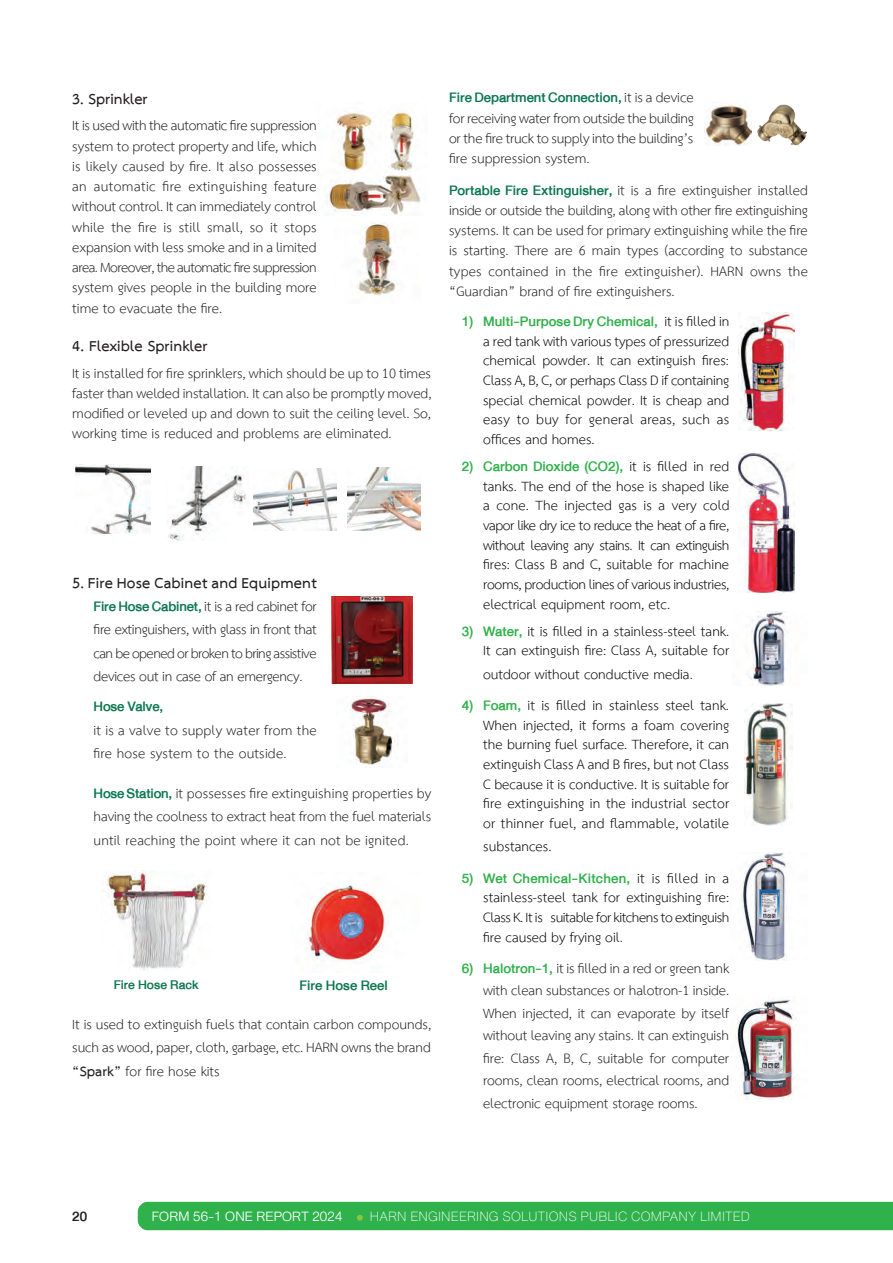
<style>
.page{position:relative;width:893px;height:1263px;background:#fff}
.page>*{position:absolute;margin:0;border:0;box-sizing:border-box;transform-origin:0 0}
.t1{font:700 21px "TH Sarabun New";letter-spacing:.005em;color:#231f20}
.t2{font:19.5px/20.2px "TH Sarabun New";color:#231f20;text-align:justify}
.t3{font:19.5px/19.6px "TH Sarabun New";color:#040503;text-align:justify}
.t4{font:500 19.5px "DB Helvethaica X";color:#2eb04a}
.t5{font:19.5px "DB Helvethaica X 65 Med";letter-spacing:-.005em;color:#0a7750}
.t6{font:100 19.5px "DB Heavent";letter-spacing:.01em;color:#fff}
.t7{font:300 19.5px "DB Heaventt";letter-spacing:.01em;color:#fff}
.t8{font:19.5px "DB Helvethaica X 65 Med";color:#0e764e}
.t9{font:500 19.5px "DB Heavent";color:#231f20}
.t10{font:18px "DB Helvethaica X 65 Med";color:#0e764e}
.s1{font-family:"DB Helvethaica X 65 Med";color:#0a7750}
.s2{font-weight:700}
.s3{font-family:"TH Sarabun New";color:#231f20}
.s4{font-family:"TH Sarabun New";font-weight:400;color:#040503}
.s5{font-family:"DB Helvethaica X";font-weight:500;color:#2eb04a}
.s6{color:#231f20}
</style>
<div class="page">
<div style="left:138px;top:1202px;width:755px;height:28px;background:#2fb14c"></div>
<img style="left:326px;top:110px;width:95px;height:105px">
<img style="left:356px;top:222px;width:41px;height:75px">
<img style="left:76px;top:465px;width:74px;height:68px">
<img style="left:167px;top:467px;width:79px;height:73px">
<img style="left:253px;top:468px;width:84px;height:63px">
<img style="left:348px;top:468px;width:73px;height:62px">
<img style="left:332px;top:596px;width:80px;height:87px">
<img style="left:350px;top:698px;width:45px;height:67px">
<img style="left:103px;top:870px;width:104px;height:101px">
<img style="left:307px;top:884px;width:80px;height:77px">
<img style="left:706px;top:104px;width:46px;height:42px">
<img style="left:757px;top:104px;width:50px;height:42px">
<img style="left:740px;top:312px;width:54px;height:118px">
<img style="left:739px;top:453px;width:55px;height:140px">
<img style="left:748px;top:611px;width:43px;height:75px">
<img style="left:744px;top:703px;width:49px;height:123px">
<img style="left:741px;top:852px;width:49px;height:108px">
<img style="left:735px;top:998px;width:62px;height:101px">
<p class="t1" style="left:72px;top:86px;width:77px">3. Sprinkler</p>
<p class="t2" style="left:72px;top:116px;width:246px">It is used with the automatic fire suppression system to protect property and life, which is likely caused by fire. It also possesses an automatic fire extinguishing feature without control. It can immediately control while the fire is still small, so it stops expansion with less smoke and in a limited area. Moreover, the automatic fire suppression system gives people in the building more time to evacuate the fire.</p>
<p class="t1" style="left:72px;top:333px;width:137px">4. Flexible Sprinkler</p>
<p class="t2" style="left:72px;top:363px;width:361px">It is installed for fire sprinklers, which should be up to 10 times faster than welded installation. It can also be promptly moved, modified or leveled up and down to suit the ceiling level. So, working time is reduced and problems are eliminated.</p>
<p class="t1" style="left:72px;top:570px;width:246px">5. Fire Hose Cabinet and Equipment</p>
<p class="t2" style="left:94px;top:595px;width:225px;line-height:23.4px"><span class="s1">Fire Hose Cabinet,</span> it is a red cabinet for fire extinguishers, with glass in front that can be opened or broken to bring assistive devices out in case of an emergency.</p>
<p class="t5" style="left:94px;top:695px;width:71px">Hose Valve,</p>
<p class="t2" style="left:94px;top:719px;width:225px;line-height:23.4px">it is a valve to supply water from the fire hose system to the outside.</p>
<p class="t2" style="left:94px;top:782px;width:339px;line-height:23.4px"><span class="s1">Hose Station,</span> it possesses fire extinguishing properties by having the coolness to extract heat from the fuel materials until reaching the point where it can not be ignited.</p>
<p class="t10" style="left:114px;top:974px;width:87px">Fire Hose Rack</p>
<p class="t8" style="left:299px;top:974px;width:90px">Fire Hose Reel</p>
<p class="t2" style="left:72px;top:1013px;width:360px;line-height:23.4px">It is used to extinguish fuels that contain carbon compounds, such as wood, paper, cloth, garbage, etc. HARN owns the brand <span class="s2">“Spark”</span> for fire hose kits</p>
<p class="t5" style="left:449px;top:87px;width:246px">Fire Department Connection, <span class="s3">it is a device</span></p>
<p class="t2" style="left:449px;top:109px;width:246px">for receiving water from outside the building or the fire truck to supply into the building’s fire suppression system.</p>
<p class="t2" style="left:449px;top:180px;width:360px"><span class="s1">Portable Fire Extinguisher,</span> it is a fire extinguisher installed inside or outside the building, along with other fire extinguishing systems. It can be used for primary extinguishing while the fire is starting. There are 6 main types (according to substance types contained in the fire extinguisher). HARN owns the “Guardian” brand of fire extinguishers.</p>
<p class="t4" style="left:462px;top:310px;width:269px">1) Multi-Purpose Dry Chemical, <span class="s4">it is filled in</span></p>
<p class="t3" style="left:483px;top:332px;width:248px">a red tank with various types of pressurized chemical powder. It can extinguish fires:<br>Class A, B, C, or perhaps Class D if containing special chemical powder. It is cheap and easy to buy for general areas, such as offices and homes.</p>
<p class="t4" style="left:462px;top:455px;width:269px">2) Carbon Dioxide (CO2), <span class="s4">it is filled in red</span></p>
<p class="t3" style="left:483px;top:477px;width:248px">tanks. The end of the hose is shaped like a cone. The injected gas is a very cold vapor like dry ice to reduce the heat of a fire, without leaving any stains. It can extinguish fires: Class B and C, suitable for machine rooms, production lines of various industries, electrical equipment room, etc.</p>
<p class="t3" style="left:462px;top:622px;width:269px;text-align:right"><span class="s5">3) Water,</span> it is filled in a stainless-steel tank.<br>It can extinguish fire: Class A, suitable for</p>
<p class="t3" style="left:483px;top:665px;width:211px">outdoor without conductive media.</p>
<p class="t3" style="left:483px;top:696px;width:248px;text-indent:-21px"><span class="s5">4) Foam,</span> it is filled in stainless steel tank.<br>When injected, it forms a foam covering the burning fuel surface. Therefore, it can extinguish Class A and B fires, but not Class C because it is conductive. It is suitable for fire extinguishing in the industrial sector or thinner fuel, and flammable, volatile</p>
<p class="t3" style="left:483px;top:837px;width:70px">substances.</p>
<p class="t4" style="left:462px;top:867px;width:269px">5) Wet Chemical-Kitchen, <span class="s4">it is filled in a</span></p>
<p class="t3" style="left:483px;top:888px;width:248px">stainless-steel tank for extinguishing fire:<br>Class K. It is suitable for kitchens to extinguish fire caused by frying oil<span class="s6">.</span></p>
<p class="t2" style="left:483px;top:957px;width:248px;line-height:22.5px;text-indent:-21px"><span class="s5">6) Halotron-1,</span> it is filled in a red or green tank with clean substances or halotron-1 inside.<br>When injected, it can evaporate by itself without leaving any stains. It can extinguish fire: Class A, B, C, suitable for computer rooms, clean rooms, electrical rooms, and electronic equipment storage rooms.</p>
<p class="t9" style="left:72px;top:1205px;width:16px">20</p>
<p class="t7" style="left:152px;top:1205px;width:192px">FORM 56-1 ONE REPORT 2024</p>
<p class="t6" style="left:370px;top:1205px;width:382px">HARN ENGINEERING SOLUTIONS PUBLIC COMPANY LIMITED</p>
</div>
